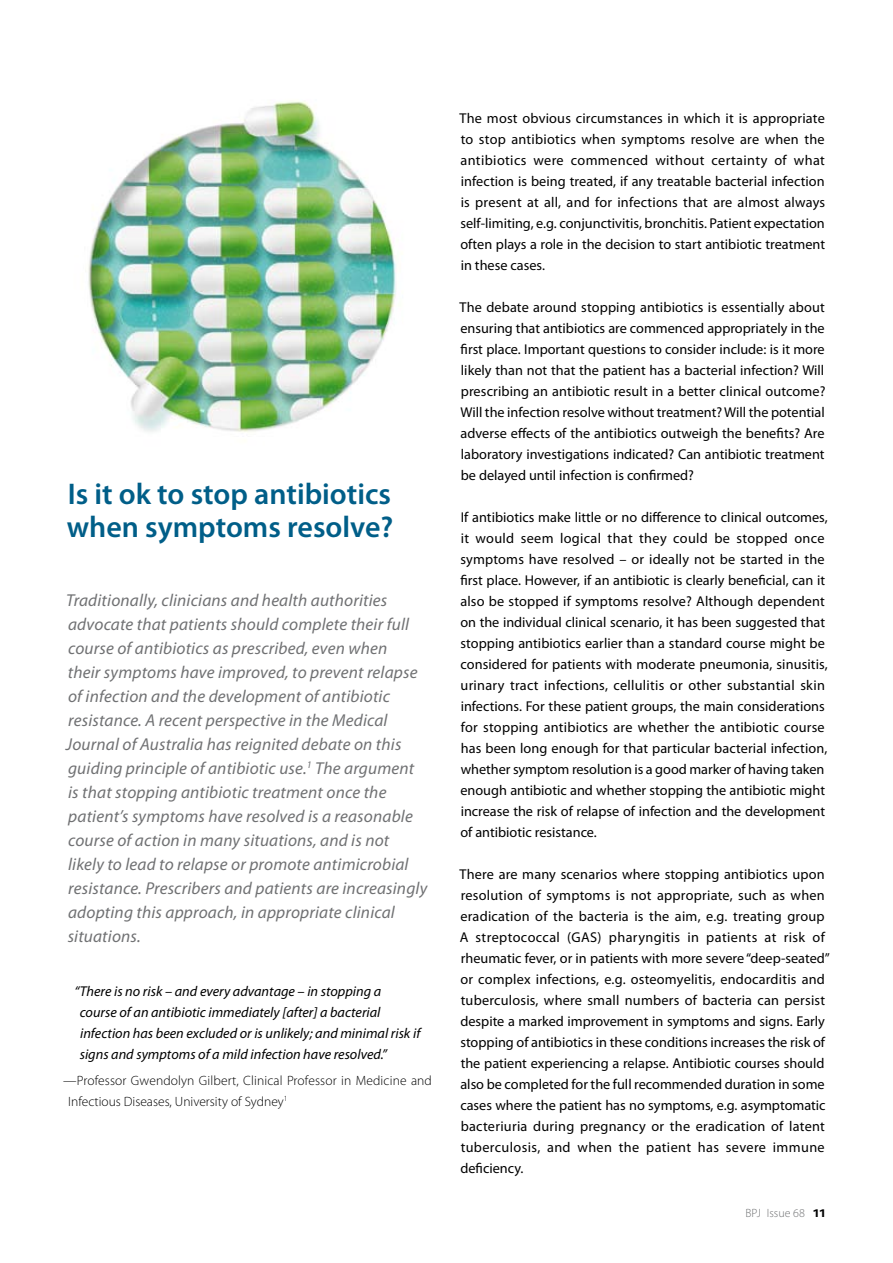
<style>
.page{position:relative;width:893px;height:1263px;background:#fff}
.page>*{position:absolute;margin:0;border:0;box-sizing:border-box;transform-origin:0 0}
.t1{font:600 30px/33px "Myriad Pro";color:#005e88}
.t2{font:italic 17.25px/24px "Myriad Pro";letter-spacing:.01em;color:#707173}
.t3{font:14.25px/21px "Myriad Pro";color:#000;text-align:justify}
.t4{font:italic 14.25px/21px "Myriad Pro";color:#000}
.t5{font:300 13.5px/21px "Myriad Pro";letter-spacing:.01em;color:#000}
.t6{font:300 12px "Myriad Pro";color:#707173}
.s1{font-weight:600;font-size:15.75px;color:#000}
</style>
<div class="page">
<img style="left:88px;top:101px;width:308px;height:331px">
<h1 class="t1" style="left:67px;top:476px;width:328px">Is it ok to stop antibiotics when symptoms resolve?</h1>
<p class="t2" style="left:66px;top:588px;width:363px">Traditionally, clinicians and health authorities advocate that patients should complete their full course of antibiotics as prescribed, even when<br>their symptoms have improved, to prevent relapse of infection and the development of antibiotic resistance. A recent perspective in the Medical Journal of Australia has reignited debate on this guiding principle of antibiotic use.<sup>1</sup> The argument<br>is that stopping antibiotic treatment once the patient’s symptoms have resolved is a reasonable course of action in many situations, and is not<br>likely to lead to relapse or promote antimicrobial resistance. Prescribers and patients are increasingly adopting this approach, in appropriate clinical situations.</p>
<p class="t4" style="left:80px;top:980px;width:342px;text-indent:-5px">“There is no risk – and every advantage – in stopping a course of an antibiotic immediately [after] a bacterial infection has been excluded or is unlikely; and minimal risk if signs and symptoms of a mild infection have resolved.”</p>
<p class="t5" style="left:68px;top:1069px;width:365px;text-indent:-5px">—Professor Gwendolyn Gilbert, Clinical Professor in Medicine and<br>Infectious Diseases, University of Sydney<sup>1</sup></p>
<p class="t3" style="left:460px;top:107px;width:367px">The most obvious circumstances in which it is appropriate to stop antibiotics when symptoms resolve are when the antibiotics were commenced without certainty of what infection is being treated, if any treatable bacterial infection is present at all, and for infections that are almost always self-limiting, e.g. conjunctivitis, bronchitis. Patient expectation often plays a role in the decision to start antibiotic treatment in these cases.</p>
<p class="t3" style="left:460px;top:297px;width:367px">The debate around stopping antibiotics is essentially about ensuring that antibiotics are commenced appropriately in the first place. Important questions to consider include: is it more likely than not that the patient has a bacterial infection? Will prescribing an antibiotic result in a better clinical outcome?<br>Will the infection resolve without treatment? Will the potential adverse effects of the antibiotics outweigh the benefits? Are laboratory investigations indicated? Can antibiotic treatment be delayed until infection is confirmed?</p>
<p class="t3" style="left:460px;top:507px;width:369px;text-align:left">If antibiotics make little or no difference to clinical outcomes, it would seem logical that they could be stopped once symptoms have resolved – or ideally not be started in the first place. However, if an antibiotic is clearly beneficial, can it also be stopped if symptoms resolve? Although dependent on the individual clinical scenario, it has been suggested that stopping antibiotics earlier than a standard course might be considered for patients with moderate pneumonia, sinusitis, urinary tract infections, cellulitis or other substantial skin infections. For these patient groups, the main considerations for stopping antibiotics are whether the antibiotic course has been long enough for that particular bacterial infection, whether symptom resolution is a good marker of having taken enough antibiotic and whether stopping the antibiotic might increase the risk of relapse of infection and the development of antibiotic resistance.</p>
<p class="t3" style="left:460px;top:864px;width:372px;text-align:left">There are many scenarios where stopping antibiotics upon resolution of symptoms is not appropriate, such as when eradication of the bacteria is the aim, e.g. treating group A streptococcal (GAS) pharyngitis in patients at risk of rheumatic fever, or in patients with more severe “deep-seated” or complex infections, e.g. osteomyelitis, endocarditis and tuberculosis, where small numbers of bacteria can persist despite a marked improvement in symptoms and signs. Early stopping of antibiotics in these conditions increases the risk of the patient experiencing a relapse. Antibiotic courses should also be completed for the full recommended duration in some cases where the patient has no symptoms, e.g. asymptomatic bacteriuria during pregnancy or the eradication of latent tuberculosis, and when the patient has severe immune deficiency.</p>
<p class="t6" style="left:746px;top:1206px;width:81px">BPJ Issue 68 <span class="s1">11</span></p>
</div>
